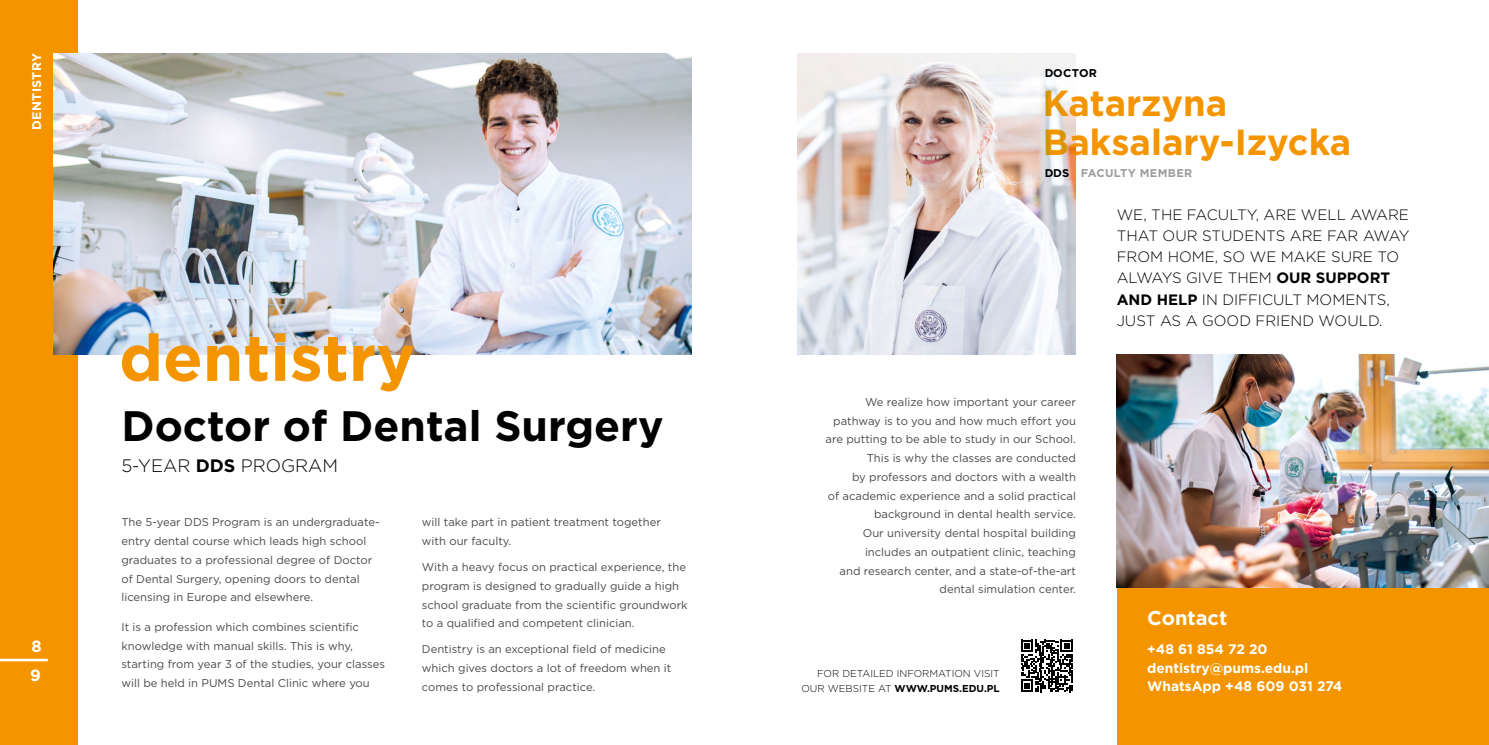
<style>
.page{position:relative;width:1489px;height:745px;background:#fff}
.page>*{position:absolute;margin:0;border:0;box-sizing:border-box;transform-origin:0 0}
.t1{font:700 65px "Gotham";color:#f49500}
.t2{font:700 42.5px "Gotham";color:#000}
.t3{font:700 36.25px/38.8px "Gotham";color:#f49500}
.t4{font:700 20px "Gotham";color:#fff}
.t5{font:300 18px "Gotham";color:#000}
.t6{font:700 16.25px "Gotham";color:#fff}
.t7{font:300 15px/21.2px "Gotham";color:#000}
.t8{font:700 13.75px/18.8px "Gotham";color:#fff}
.t9{font:700 12.5px "Gotham";letter-spacing:.025em;color:#fff}
.t10{font:11.25px/18.8px "Gotham";color:#4b4a4a}
.t11{font:700 11.25px "Gotham";letter-spacing:.03em;color:#9d9d9d}
.t12{font:700 11.25px "Gotham";letter-spacing:.03em;color:#000}
.t13{font:300 10px/15px "Gotham";color:#000;text-align:right}
.s1{font-weight:700}
.s2{color:#000}
</style>
<div class="page">
<div style="left:0;top:0;width:78px;height:744px;background:#f49500"></div>
<div style="left:1116px;top:586px;width:372px;height:158px;background:#f49500"></div>
<img style="left:1116px;top:354px;width:372px;height:232px">
<img style="left:53px;top:53px;width:638px;height:301px">
<img style="left:797px;top:53px;width:278px;height:301px">
<svg style="left:1021px;top:639px;width:52px;height:52px"></svg>
<hr style="left:0;top:658px;width:48px;height:3px;background:#fff">
<p class="t9" style="left:29px;top:130px;width:78px;rotate:-90deg">DENTISTRY</p>
<h3 class="t6" style="left:31px;top:634px;width:12px">8</h3>
<h3 class="t6" style="left:30px;top:663px;width:12px">9</h3>
<h1 class="t1" style="left:119px;top:314px;width:297px">dentistry</h1>
<h2 class="t2" style="left:121px;top:397px;width:543px">Doctor of Dental Surgery</h2>
<h3 class="t5" style="left:121px;top:454px;width:218px">5-YEAR <span class="s1">DDS</span> PROGRAM</h3>
<p class="t10" style="left:121px;top:512px;width:260px">The 5-year DDS Program is an undergraduate&shy;entry dental course which leads high school graduates to a professional degree of Doctor of Dental Surgery, opening doors to dental licensing in Europe and elsewhere.</p>
<p class="t10" style="left:121px;top:617px;width:265px">It is a profession which combines scientific knowledge with manual skills. This is why, starting from year 3 of the studies, your classes will be held in PUMS Dental Clinic where you</p>
<p class="t10" style="left:422px;top:512px;width:241px">will take part in patient treatment together with our faculty.</p>
<p class="t10" style="left:422px;top:557px;width:267px">With a heavy focus on practical experience, the program is designed to gradually guide a high school graduate from the scientific groundwork to a qualified and competent clinician.</p>
<p class="t10" style="left:422px;top:639px;width:251px">Dentistry is an exceptional field of medicine which gives doctors a lot of freedom when it comes to professional practice.</p>
<p class="t12" style="left:1044px;top:65px;width:54px">DOCTOR</p>
<h3 class="t3" style="left:1042px;top:84px;width:310px">Katarzyna<br>Baksalary-Izycka</h3>
<p class="t11" style="left:1044px;top:165px;width:150px"><span class="s2">DDS</span> FACULTY MEMBER</p>
<p class="t10" style="left:825px;top:392px;width:252px;text-align:right">We realize how important your career pathway is to you and how much effort you are putting to be able to study in our School.<br>This is why the classes are conducted<br>by professors and doctors with a wealth<br>of academic experience and a solid practical background in dental health service.<br>Our university dental hospital building includes an outpatient clinic, teaching<br>and research center, and a state-of-the-art dental simulation center.</p>
<p class="t13" style="left:801px;top:665px;width:200px">FOR DETAILED INFORMATION VISIT<br>OUR WEBSITE AT <span class="s1">WWW.PUMS.EDU.PL</span></p>
<h3 class="t7" style="left:1116px;top:203px;width:294px">WE, THE FACULTY, ARE WELL AWARE<br>THAT OUR STUDENTS ARE FAR AWAY<br>FROM HOME, SO WE MAKE SURE TO<br>ALWAYS GIVE THEM <span class="s1">OUR SUPPORT<br>AND HELP</span> IN DIFFICULT MOMENTS,<br>JUST AS A GOOD FRIEND WOULD.</h3>
<h3 class="t4" style="left:1147px;top:604px;width:82px">Contact</h3>
<p class="t8" style="left:1147px;top:639px;width:197px">+48 61 854 72 20 dentistry@pums.edu.pl<br>WhatsApp +48 609 031 274</p>
</div>
